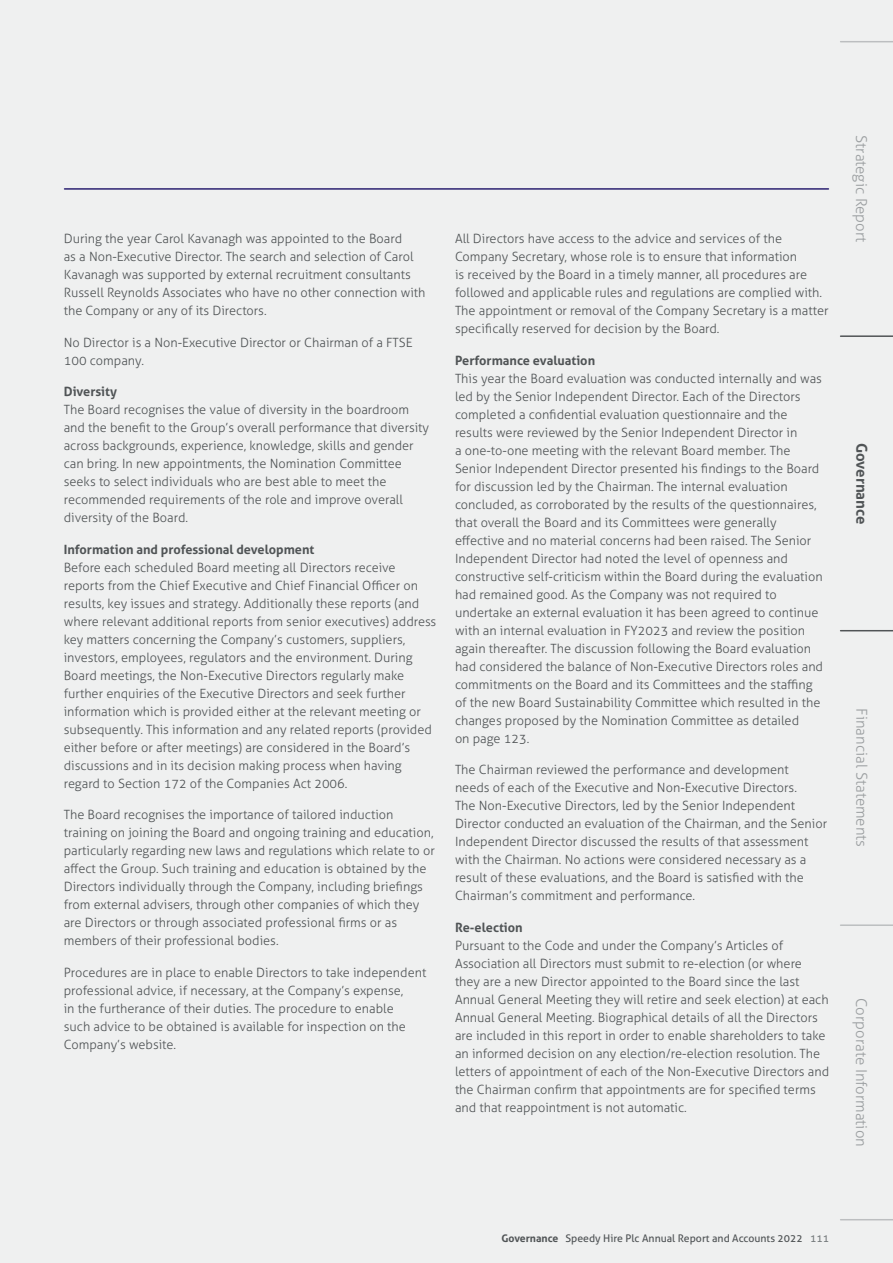
<style>
.page{position:relative;width:893px;height:1263px;background:#eff0f0}
.page>*{position:absolute;margin:0;border:0;box-sizing:border-box;transform-origin:0 0}
.t1{font:300 15px "Aller";color:#9a9ea0}
.t2{font:700 15px "Aller";color:#505456}
.t3{font:300 12.75px/18px "Aller";color:#505456}
.t4{font:700 12.75px "Aller";color:#505456}
.t5{font:10.5px "Aller";color:#505456}
.s1{font-weight:700}
.s2{color:#767b7d}
</style>
<div class="page">
<hr style="left:65px;top:188px;width:763px;height:2px;background:#2b2171">
<hr style="left:841px;top:630px;width:52px;height:1px;background:#505456">
<hr style="left:841px;top:924px;width:52px;height:2px;background:#9a9ea0">
<hr style="left:841px;top:1219px;width:52px;height:1px;background:#9a9ea0">
<hr style="left:841px;top:335px;width:52px;height:2px;background:#505456">
<hr style="left:841px;top:41px;width:52px;height:1px;background:#9a9ea0">
<p class="t3" style="left:64px;top:229px;width:363px">During the year Carol Kavanagh was appointed to the Board<br>as a Non-Executive Director. The search and selection of Carol Kavanagh was supported by external recruitment consultants Russell Reynolds Associates who have no other connection with the Company or any of its Directors.</p>
<p class="t3" style="left:64px;top:333px;width:350px">No Director is a Non-Executive Director or Chairman of a FTSE<br>100 company.</p>
<p class="t4" style="left:64px;top:384px;width:55px">Diversity</p>
<p class="t3" style="left:64px;top:401px;width:367px">The Board recognises the value of diversity in the boardroom and the benefit to the Group’s overall performance that diversity across backgrounds, experience, knowledge, skills and gender can bring. In new appointments, the Nomination Committee seeks to select individuals who are best able to meet the recommended requirements of the role and improve overall diversity of the Board.</p>
<p class="t4" style="left:64px;top:541px;width:252px">Information and professional development</p>
<p class="t3" style="left:64px;top:558px;width:374px">Before each scheduled Board meeting all Directors receive reports from the Chief Executive and Chief Financial Officer on results, key issues and strategy. Additionally these reports (and where relevant additional reports from senior executives) address key matters concerning the Company’s customers, suppliers, investors, employees, regulators and the environment. During Board meetings, the Non-Executive Directors regularly make further enquiries of the Executive Directors and seek further information which is provided either at the relevant meeting or subsequently. This information and any related reports (provided either before or after meetings) are considered in the Board’s discussions and in its decision making process when having regard to Section 172 of the Companies Act 2006.</p>
<p class="t3" style="left:64px;top:806px;width:373px">The Board recognises the importance of tailored induction training on joining the Board and ongoing training and education, particularly regarding new laws and regulations which relate to or affect the Group. Such training and education is obtained by the Directors individually through the Company, including briefings from external advisers, through other companies of which they are Directors or through associated professional firms or as members of their professional bodies.</p>
<p class="t3" style="left:64px;top:963px;width:364px">Procedures are in place to enable Directors to take independent professional advice, if necessary, at the Company’s expense,<br>in the furtherance of their duties. The procedure to enable<br>such advice to be obtained is available for inspection on the Company’s website.</p>
<p class="t3" style="left:455px;top:230px;width:375px">All Directors have access to the advice and services of the Company Secretary, whose role is to ensure that information<br>is received by the Board in a timely manner, all procedures are followed and applicable rules and regulations are complied with.<br>The appointment or removal of the Company Secretary is a matter specifically reserved for decision by the Board.</p>
<p class="t4" style="left:455px;top:352px;width:142px">Performance evaluation</p>
<p class="t3" style="left:455px;top:369px;width:370px">This year the Board evaluation was conducted internally and was led by the Senior Independent Director. Each of the Directors completed a confidential evaluation questionnaire and the results were reviewed by the Senior Independent Director in<br>a one-to-one meeting with the relevant Board member. The Senior Independent Director presented his findings to the Board for discussion led by the Chairman. The internal evaluation concluded, as corroborated by the results of the questionnaires, that overall the Board and its Committees were generally effective and no material concerns had been raised. The Senior Independent Director had noted the level of openness and constructive self-criticism within the Board during the evaluation had remained good. As the Company was not required to undertake an external evaluation it has been agreed to continue with an internal evaluation in FY2023 and review the position again thereafter. The discussion following the Board evaluation had considered the balance of Non-Executive Directors roles and commitments on the Board and its Committees and the staffing of the new Board Sustainability Committee which resulted in the changes proposed by the Nomination Committee as detailed<br>on page 123.</p>
<p class="t3" style="left:455px;top:761px;width:374px">The Chairman reviewed the performance and development<br>needs of each of the Executive and Non-Executive Directors.<br>The Non-Executive Directors, led by the Senior Independent Director conducted an evaluation of the Chairman, and the Senior Independent Director discussed the results of that assessment with the Chairman. No actions were considered necessary as a result of these evaluations, and the Board is satisfied with the Chairman’s commitment and performance.</p>
<p class="t4" style="left:455px;top:919px;width:69px">Re-election</p>
<p class="t3" style="left:455px;top:936px;width:376px">Pursuant to the Code and under the Company’s Articles of Association all Directors must submit to re-election (or where they are a new Director appointed to the Board since the last Annual General Meeting they will retire and seek election) at each Annual General Meeting. Biographical details of all the Directors are included in this report in order to enable shareholders to take an informed decision on any election/re-election resolution. The letters of appointment of each of the Non-Executive Directors and the Chairman confirm that appointments are for specified terms and that reappointment is not automatic.</p>
<p class="t1" style="left:871px;top:135px;width:108px;rotate:90deg">Strategic Report</p>
<p class="t2" style="left:871px;top:443px;width:83px;rotate:90deg">Governance</p>
<p class="t1" style="left:871px;top:708px;width:140px;rotate:90deg">Financial Statements</p>
<p class="t1" style="left:871px;top:998px;width:150px;rotate:90deg">Corporate Information</p>
<p class="t5" style="left:501px;top:1231px;width:329px"><span class="s1">Governance</span> Speedy Hire Plc Annual Report and Accounts 2022 <span class="s2">111</span></p>
</div>
